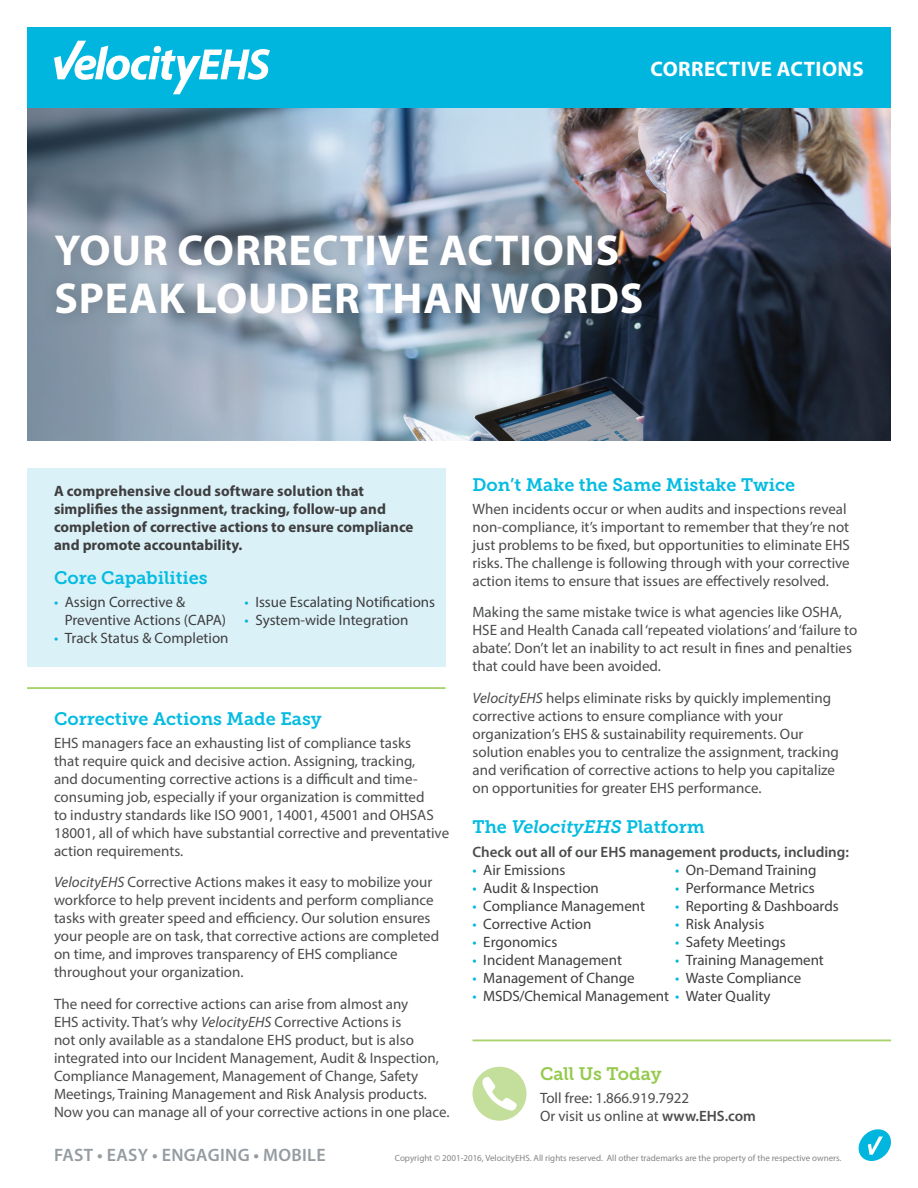
<style>
.page{position:relative;width:918px;height:1188px;background:#fff}
.page>*{position:absolute;margin:0;border:0;box-sizing:border-box;transform-origin:0 0}
.t1{font:700 43.5px/48px "Myriad Pro";letter-spacing:.02em;color:#fff}
.t2{font:700 21px "Myriad Pro";letter-spacing:.02em;color:#fff}
.t3{font:18px "Museo Slab 700";color:#04bce1}
.t4{font:600 18px "Myriad Pro";letter-spacing:.02em;color:#959ca1}
.t5{font:18px "Museo Slab 700";letter-spacing:-.005em;color:#96ca4e}
.t6{font:15px/18px "Myriad Pro";color:#4b4c4d}
.t7{font:15px/18px "Myriad Pro";color:#3e3e3f}
.t8{font:700 15px/18px "Myriad Pro";color:#3e3e3f}
.t9{font:600 15px "Myriad Pro";color:#4b4c4d}
.t10{font:9px "Myriad Pro";color:#848588}
.s1{color:#00b6de}
.s2{font-style:italic}
.s3{font-weight:600}
</style>
<div class="page">
<svg style="left:859px;top:1129px;width:32px;height:32px"></svg>
<div style="left:27px;top:27px;width:864px;height:81px;background:#00b6de"></div>
<svg style="left:54px;top:41px;width:216px;height:53px"></svg>
<img style="left:27px;top:108px;width:864px;height:333px">
<div style="left:27px;top:468px;width:419px;height:198px;background:#dbf1f8"></div>
<hr style="left:27px;top:687px;width:419px;height:2px;background:#a8d26c">
<div style="left:41px;top:221px;width:615px;height:108px;background:#231f20;opacity:.25"></div>
<div style="left:472px;top:1067px;width:54px;height:54px;background:#c4df9b;border-radius:50%"></div>
<svg style="left:482px;top:1077px;width:35px;height:34px"></svg>
<hr style="left:472px;top:1040px;width:419px;height:1px;background:#a8d26c">
<h2 class="t2" style="left:651px;top:55px;width:215px">CORRECTIVE ACTIONS</h2>
<h1 class="t1" style="left:54px;top:225px;width:590px">YOUR CORRECTIVE ACTIONS<br>SPEAK LOUDER THAN WORDS</h1>
<p class="t8" style="left:54px;top:481px;width:361px">A comprehensive cloud software solution that simplifies the assignment, tracking, follow-up and completion of corrective actions to ensure compliance and promote accountability.</p>
<p class="t3" style="left:54px;top:567px;width:155px">Core Capabilities</p>
<p class="t7" style="left:65px;top:593px;width:163px;text-indent:-11px"><span class="s1">•</span> Assign Corrective &amp;<br>Preventive Actions (CAPA)</p>
<p class="t7" style="left:54px;top:629px;width:176px"><span class="s1">•</span> Track Status &amp; Completion</p>
<p class="t7" style="left:245px;top:593px;width:192px"><span class="s1">•</span> Issue Escalating Notifications</p>
<p class="t7" style="left:245px;top:611px;width:165px"><span class="s1">•</span> System-wide Integration</p>
<p class="t3" style="left:54px;top:708px;width:269px">Corrective Actions Made Easy</p>
<p class="t6" style="left:54px;top:734px;width:397px">EHS managers face an exhausting list of compliance tasks<br>that require quick and decisive action. Assigning, tracking,<br>and documenting corrective actions is a difficult and time&shy;consuming job, especially if your organization is committed<br>to industry standards like ISO 9001, 14001, 45001 and OHSAS 18001, all of which have substantial corrective and preventative action requirements.</p>
<p class="t6" style="left:54px;top:873px;width:387px"><span class="s2">VelocityEHS</span> Corrective Actions makes it easy to mobilize your workforce to help prevent incidents and perform compliance tasks with greater speed and efficiency. Our solution ensures your people are on task, that corrective actions are completed on time, and improves transparency of EHS compliance throughout your organization.</p>
<p class="t6" style="left:54px;top:995px;width:397px">The need for corrective actions can arise from almost any<br>EHS activity. That’s why <span class="s2">VelocityEHS</span> Corrective Actions is<br>not only available as a standalone EHS product, but is also integrated into our Incident Management, Audit &amp; Inspection, Compliance Management, Management of Change, Safety Meetings, Training Management and Risk Analysis products.<br>Now you can manage all of your corrective actions in one place.</p>
<p class="t3" style="left:472px;top:474px;width:324px">Don’t Make the Same Mistake Twice</p>
<p class="t6" style="left:472px;top:500px;width:379px">When incidents occur or when audits and inspections reveal non-compliance, it’s important to remember that they’re not just problems to be fixed, but opportunities to eliminate EHS risks. The challenge is following through with your corrective action items to ensure that issues are effectively resolved.</p>
<p class="t6" style="left:472px;top:603px;width:386px">Making the same mistake twice is what agencies like OSHA, HSE and Health Canada call ‘repeated violations’ and ‘failure to abate’. Don’t let an inability to act result in fines and penalties that could have been avoided.</p>
<p class="t6" style="left:472px;top:689px;width:368px"><span class="s2">VelocityEHS</span> helps eliminate risks by quickly implementing corrective actions to ensure compliance with your organization’s EHS &amp; sustainability requirements. Our solution enables you to centralize the assignment, tracking and verification of corrective actions to help you capitalize on opportunities for greater EHS performance.</p>
<p class="t3" style="left:472px;top:817px;width:234px">The <span class="s2">VelocityEHS</span> Platform</p>
<p class="t9" style="left:472px;top:842px;width:378px">Check out all of our EHS management products, including:</p>
<p class="t7" style="left:472px;top:861px;width:94px"><span class="s1">•</span> Air Emissions</p>
<p class="t7" style="left:472px;top:879px;width:128px"><span class="s1">•</span> Audit &amp; Inspection</p>
<p class="t7" style="left:472px;top:897px;width:174px"><span class="s1">•</span> Compliance Management</p>
<p class="t7" style="left:472px;top:915px;width:120px"><span class="s1">•</span> Corrective Action</p>
<p class="t7" style="left:472px;top:933px;width:86px"><span class="s1">•</span> Ergonomics</p>
<p class="t7" style="left:472px;top:951px;width:151px"><span class="s1">•</span> Incident Management</p>
<p class="t7" style="left:472px;top:969px;width:164px"><span class="s1">•</span> Management of Change</p>
<p class="t7" style="left:472px;top:987px;width:300px"><span class="s1">•</span> MSDS/Chemical Management <span class="s1">•</span> Water Quality</p>
<p class="t7" style="left:675px;top:861px;width:143px"><span class="s1">•</span> On-Demand Training</p>
<p class="t7" style="left:675px;top:879px;width:141px"><span class="s1">•</span> Performance Metrics</p>
<p class="t7" style="left:675px;top:897px;width:165px"><span class="s1">•</span> Reporting &amp; Dashboards</p>
<p class="t7" style="left:675px;top:915px;width:91px"><span class="s1">•</span> Risk Analysis</p>
<p class="t7" style="left:675px;top:933px;width:112px"><span class="s1">•</span> Safety Meetings</p>
<p class="t7" style="left:675px;top:951px;width:150px"><span class="s1">•</span> Training Management</p>
<p class="t7" style="left:675px;top:969px;width:128px"><span class="s1">•</span> Waste Compliance</p>
<p class="t5" style="left:540px;top:1063px;width:123px">Call Us Today</p>
<p class="t6" style="left:540px;top:1089px;width:218px">Toll free: 1.866.919.7922<br>Or visit us online at <span class="s3">www.EHS.com</span></p>
<p class="t4" style="left:54px;top:1144px;width:273px">FAST • EASY • ENGAGING • MOBILE</p>
<p class="t10" style="left:395px;top:1152px;width:448px">Copyright © 2001-2016, VelocityEHS. All rights reserved. All other trademarks are the property of the respective owners.</p>
</div>
